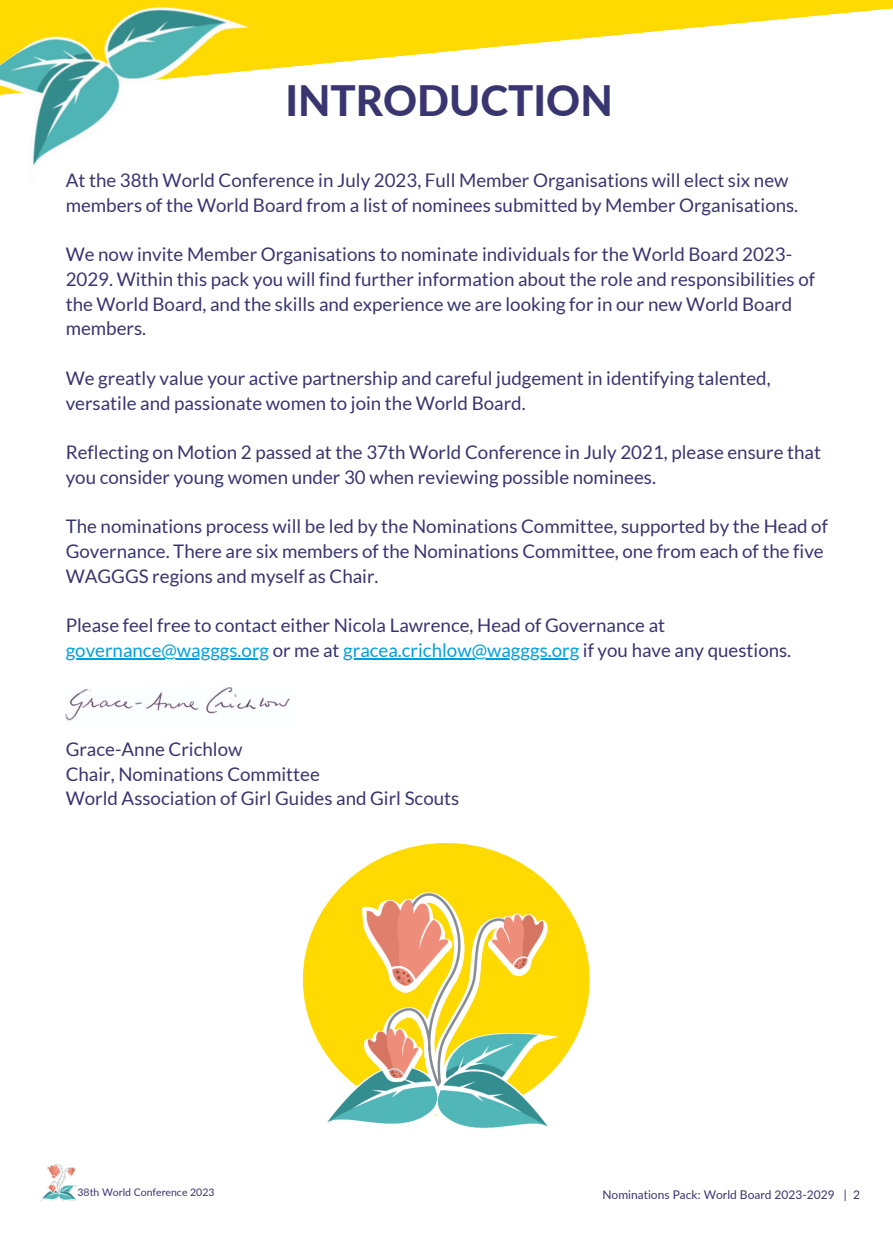
<style>
.page{position:relative;width:893px;height:1233px;background:#fff}
.page>*{position:absolute;margin:0;border:0;box-sizing:border-box;transform-origin:0 0}
.t1{font:800 42px "Lato";color:#383570}
.t2{font:18.75px/24.8px "Lato";color:#383570}
.t3{font:12px "Lato";color:#383570}
.t4{font:10.5px "Lato";color:#383570}
.s1{color:#00a0dd}
</style>
<div class="page">
<hr style="left:66px;top:658px;width:203px;height:1px;background:#00a0dd">
<hr style="left:343px;top:658px;width:236px;height:1px;background:#00a0dd">
<img style="left:66px;top:688px;width:224px;height:33px">
<div style="left:303px;top:843px;width:286px;height:273px;background:#ffda00;border-radius:50%"></div>
<img style="left:314px;top:893px;width:247px;height:235px">
<img style="left:41px;top:1164px;width:36px;height:37px">
<svg style="left:251px;top:0;width:641px;height:71px;fill:#ffda00"></svg>
<img style="left:0;top:0;width:251px;height:166px">
<h1 class="t1" style="left:285px;top:75px;width:329px">INTRODUCTION</h1>
<p class="t2" style="left:66px;top:167px;width:734px">At the 38th World Conference in July 2023, Full Member Organisations will elect six new members of the World Board from a list of nominees submitted by Member Organisations.</p>
<p class="t2" style="left:66px;top:242px;width:750px">We now invite Member Organisations to nominate individuals for the World Board 2023- 2029. Within this pack you will find further information about the role and responsibilities of the World Board, and the skills and experience we are looking for in our new World Board members.</p>
<p class="t2" style="left:66px;top:365px;width:706px">We greatly value your active partnership and careful judgement in identifying talented, versatile and passionate women to join the World Board.</p>
<p class="t2" style="left:66px;top:439px;width:756px">Reflecting on Motion 2 passed at the 37th World Conference in July 2021, please ensure that you consider young women under 30 when reviewing possible nominees.</p>
<p class="t2" style="left:66px;top:514px;width:763px">The nominations process will be led by the Nominations Committee, supported by the Head of<br>Governance. There are six members of the Nominations Committee, one from each of the five<br>WAGGGS regions and myself as Chair.</p>
<p class="t2" style="left:66px;top:613px;width:727px">Please feel free to contact either Nicola Lawrence, Head of Governance at <span class="s1">governance@wagggs.org</span> or me at <span class="s1">gracea.crichlow@wagggs.org</span> if you have any questions.</p>
<p class="t2" style="left:66px;top:736px;width:395px">Grace-Anne Crichlow<br>Chair, Nominations Committee<br>World Association of Girl Guides and Girl Scouts</p>
<p class="t4" style="left:78px;top:1186px;width:138px">38th World Conference 2023</p>
<p class="t3" style="left:602px;top:1187px;width:259px">Nominations Pack: World Board 2023-2029 | 2</p>
</div>
